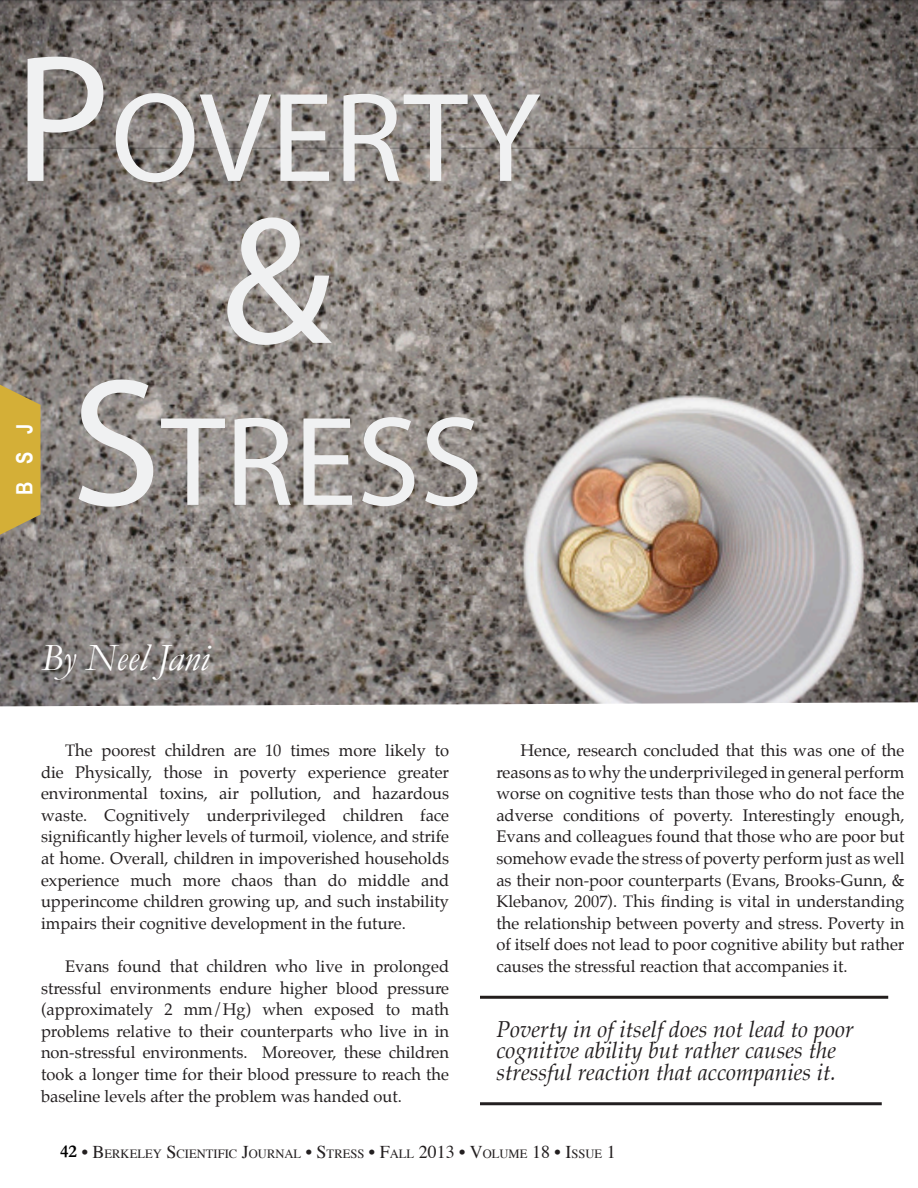
<style>
.page{position:relative;width:918px;height:1188px;background:#fff}
.page>*{position:absolute;margin:0;border:0;box-sizing:border-box;transform-origin:0 0}
.t1{font:183px "Myriad Pro";color:#f0f1f2}
.t2{font:128.1px "Myriad Pro";color:#f0f1f2}
.t3{font:italic 39px "Garamond";color:#fff}
.Cover_Page{font:italic 22.5px/21.6px "Palatino";color:#231f20}
.t4{font:700 22.5px "Arial Narrow";color:#fff}
.t5{font:18px "Garamond";color:#000}
.Cover_Page-2{font:16.5px/21.6px "Palatino";color:#231f20;text-align:justify}
.t6{font:12.6px "Times";color:#231f20}
.t7{font:12.6px "Garamond";color:#000}
.s1{font-size:183px}
.s2{font-size:18px}
.s3{font-family:"Garamond";font-size:18px;color:#000}
.s4{font-weight:700;font-size:18px}
.s5{font-family:"Times";font-size:18px;color:#231f20}
.s6{font-family:"Times";color:#231f20}
.s7{font-family:"Times";font-size:12.6px;color:#231f20}
.s8{font-family:"Garamond";color:#000}
</style>
<div class="page">
<img style="left:0;top:149px;width:918px;height:557px">
<svg style="left:0;top:0;width:918px;height:149px;background:#7b7471"></svg>
<svg style="left:0;top:378px;width:40px;height:164px;background:#c4a546"></svg>
<hr style="left:480px;top:996px;width:408px;height:3px;background:#221e1c">
<hr style="left:480px;top:1102px;width:402px;height:3px;background:#231f20">
<p class="t2" style="left:14px;top:59px;width:528px"><span class="s1">P</span>OVERTY</p>
<p class="t1" style="left:222px;top:169px;width:112px">&amp;</p>
<p class="t2" style="left:71px;top:383px;width:345px"><span class="s1">S</span>TRESS</p>
<h3 class="t4" style="left:8px;top:495px;width:73px;rotate:-90deg">BSJ</h3>
<p class="t3" style="left:41px;top:635px;width:170px">By Neel Jani</p>
<p class="Cover_Page-2" style="left:41px;top:740px;width:410px;text-indent:24px">The poorest children are 10 times more likely to die Physically, those in poverty experience greater environmental toxins, air pollution, and hazardous waste. Cognitively underprivileged children face significantly higher levels of turmoil, violence, and strife at home. Overall, children in impoverished households experience much more chaos than do middle and upperincome children growing up, and such instability impairs their cognitive development in the future.</p>
<p class="Cover_Page-2" style="left:41px;top:956px;width:410px;text-indent:24px">Evans found that children who live in prolonged stressful environments endure higher blood pressure (approximately 2 mm/Hg) when exposed to math problems relative to their counterparts who live in in non-stressful environments. Moreover, these children took a longer time for their blood pressure to reach the baseline levels after the problem was handed out.</p>
<p class="Cover_Page-2" style="left:496px;top:740px;width:410px;text-indent:24px">Hence, research concluded that this was one of the reasons as to why the underprivileged in general perform worse on cognitive tests than those who do not face the adverse conditions of poverty. Interestingly enough, Evans and colleagues found that those who are poor but somehow evade the stress of poverty perform just as well as their non-poor counterparts (Evans, Brooks-Gunn, &amp; Klebanov, 2007). This finding is vital in understanding the relationship between poverty and stress. Poverty in of itself does not lead to poor cognitive ability but rather causes the stressful reaction that accompanies it.</p>
<p class="Cover_Page" style="left:496px;top:1019px;width:359px">Poverty in of itself does not lead to poor</p>
<p class="Cover_Page" style="left:496px;top:1040px;width:341px">cognitive ability but rather causes the stressful reaction that accompanies it.</p>
<p class="t7" style="left:276px;top:1145px;width:72px"><span class="s2">S</span>CIENTIFIC</p>
<p class="t6" style="left:369px;top:1142px;width:160px"><span class="s2">•</span> <span class="s2">F</span>ALL<span class="s3">•</span> <span class="s2">2013</span> <span class="s2">•</span> <span class="s2">V</span>OLUME</p>
<p class="t7" style="left:60px;top:1145px;width:72px"><span class="s4">42</span> RKELEY</p>
<p class="t7" style="left:492px;top:1145px;width:144px"><span class="s2">S</span>TRESS <span class="s5">18</span> <span class="s2">• F</span><span class="s5">•</span> ALL<span class="s6">UE</span> <span class="s5">1</span> <span class="s2">•</span></p>
<p class="t5" style="left:565px;top:1140px;width:59px"><span class="s6">I</span><span class="s7">SS</span> 20 3</p>
<p class="t6" style="left:82px;top:1142px;width:329px"><span class="s2">•</span> <span class="s2">B</span>ERKELEY <span class="s2">S</span>CIENTIFIC <span class="s2">J</span>OURNAL <span class="s2">•</span> <span class="s2">S</span>TRE <span class="s3">J</span>SS<span class="s8">OURNAL</span></p>
</div>
